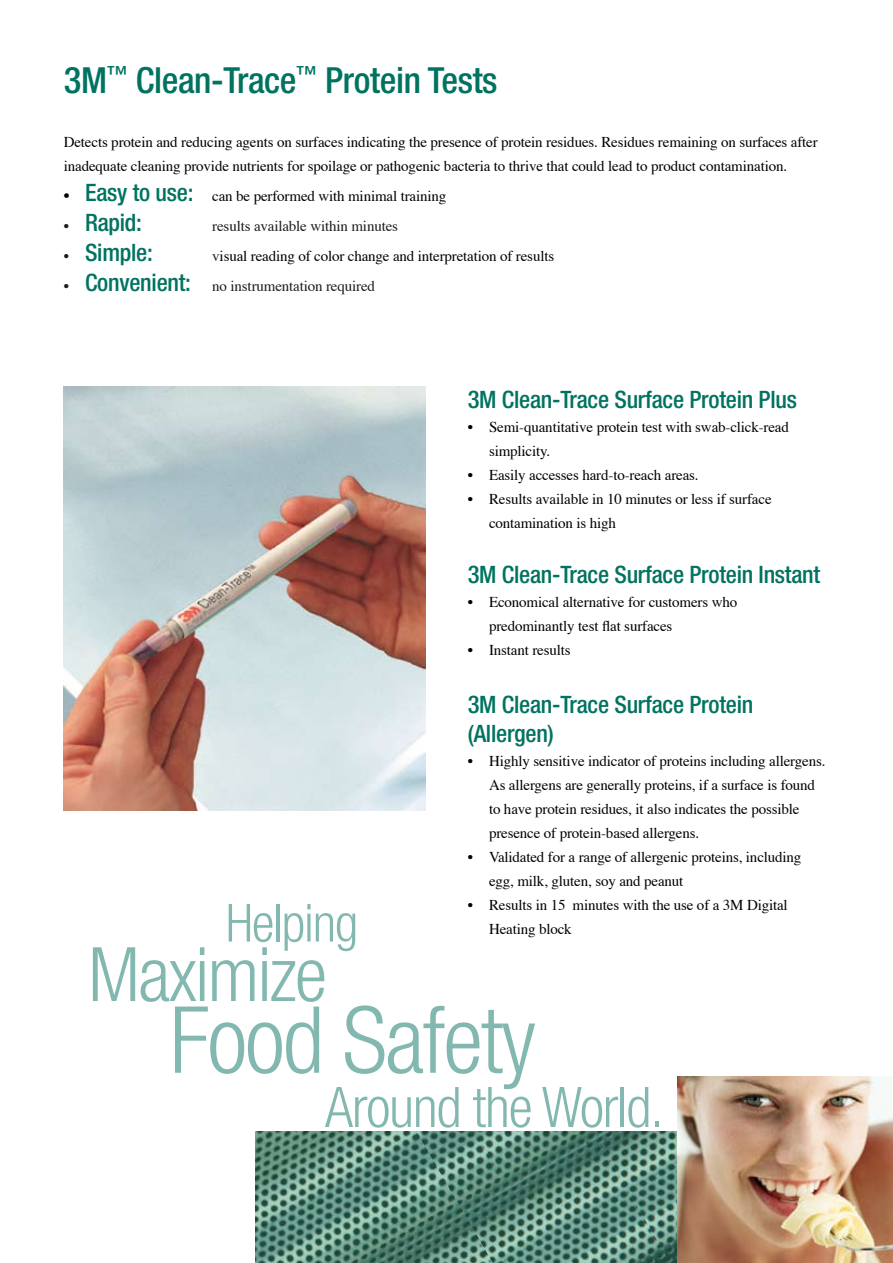
<style>
.page{position:relative;width:893px;height:1263px;background:#fff}
.page>*{position:absolute;margin:0;border:0;box-sizing:border-box;transform-origin:0 0}
.t1{font:300 condensed 92.7px "Helvetica Neue";letter-spacing:-.02em;color:#82b8b0}
.t2{font:300 condensed 75.3px "Helvetica Neue";letter-spacing:-.02em;color:#82b8b0}
.t3{font:300 condensed 55.95px "Helvetica Neue";letter-spacing:-.02em;color:#82b8b0}
.t4{font:300 condensed 52.5px "Helvetica Neue";letter-spacing:-.02em;color:#82b8b0}
.t5{font:500 condensed 36px "Helvetica Neue";letter-spacing:-.01em;color:#007360}
.t6{font:500 condensed 24px/28.8px "Helvetica Neue";letter-spacing:-.01em;color:#007360}
.t7{font:15px/24px "Times";letter-spacing:-.01em;color:#000}
.t8{font:15px "Times";letter-spacing:-.01em;color:#1b1c20}
.s1{font-size:36.75px}
.s2{font-family:"Times";font-weight:400;font-stretch:normal;font-size:16.5px;color:#000}
.s3{font-family:"Times";font-weight:400;font-stretch:normal;font-size:15px;color:#1b1c20}
.s4{color:#1b1c20}
.s5{font-size:24.6px}
</style>
<div class="page">
<img style="left:255px;top:1131px;width:148px;height:132px">
<img style="left:403px;top:1131px;width:71px;height:70px">
<img style="left:474px;top:1131px;width:116px;height:132px">
<img style="left:323px;top:1201px;width:162px;height:62px">
<img style="left:590px;top:1131px;width:87px;height:132px">
<img style="left:439px;top:1248px;width:73px;height:15px">
<img style="left:677px;top:1076px;width:216px;height:187px">
<img style="left:64px;top:387px;width:361px;height:424px">
<p class="t5" style="left:64px;top:58px;width:435px"><span class="s1">3</span>M<sup>™</sup> Clean-Trace<sup>™</sup> Protein Tests</p>
<p class="t7" style="left:64px;top:128px;width:755px">Detects protein and reducing agents on surfaces indicating the presence of protein residues. Residues remaining on surfaces after inadequate cleaning provide nutrients for spoilage or pathogenic bacteria to thrive that could lead to product contamination.</p>
<p class="t6" style="left:64px;top:177px;width:131px"><span class="s2">•</span> Easy to use:</p>
<p class="t7" style="left:212px;top:182px;width:235px">can be performed with minimal training</p>
<p class="t6" style="left:64px;top:207px;width:80px"><span class="s3">•</span> Rapid:</p>
<p class="t8" style="left:212px;top:212px;width:187px">results available within minutes</p>
<p class="t6" style="left:64px;top:237px;width:91px"><span class="s3">•</span> Simple:</p>
<p class="t7" style="left:212px;top:242px;width:343px"><span class="s4">v</span>isual reading of color change and interpretation of results</p>
<p class="t6" style="left:64px;top:267px;width:129px"><span class="s3">•</span> Convenient:</p>
<p class="t8" style="left:212px;top:272px;width:164px">no instrumentation required</p>
<p class="t6" style="left:468px;top:384px;width:331px"><span class="s5">3</span>M Clean-Trace Surface Protein Plus</p>
<p class="t7" style="left:489px;top:413px;width:301px;text-indent:-21px">• Semi-quantitative protein test with swab-click-read simplicity.</p>
<p class="t7" style="left:468px;top:461px;width:232px">• Easily accesses hard-to-reach areas.</p>
<p class="t7" style="left:489px;top:485px;width:284px;text-indent:-21px">• Results available in 10 minutes or less if surface contamination is high</p>
<p class="t6" style="left:468px;top:560px;width:354px"><span class="s5">3</span>M Clean-Trace Surface Protein Instant</p>
<p class="t7" style="left:489px;top:589px;width:250px;text-indent:-21px">• Economical alternative for customers who predominantly test flat surfaces</p>
<p class="t7" style="left:468px;top:637px;width:104px">• Instant results</p>
<p class="t6" style="left:468px;top:690px;width:287px"><span class="s5">3</span>M Clean-Trace Surface Protein (Allergen)</p>
<p class="t7" style="left:489px;top:748px;width:338px;text-indent:-21px">• Highly sensitive indicator of proteins including allergens.<br>As allergens are generally proteins, if a surface is found to have protein residues, it also indicates the possible presence of protein-based allergens.</p>
<p class="t7" style="left:489px;top:844px;width:314px;text-indent:-21px">• Validated for a range of allergenic proteins, including egg, milk, gluten, soy and peanut</p>
<p class="t7" style="left:489px;top:892px;width:300px;text-indent:-21px">• Results in 15 minutes with the use of a 3M Digital<br>Heating block</p>
<p class="t4" style="left:226px;top:893px;width:134px">Helping</p>
<p class="t2" style="left:88px;top:931px;width:240px">Maximize</p>
<p class="t1" style="left:170px;top:987px;width:367px">Food Safety</p>
<p class="t3" style="left:325px;top:1075px;width:340px">Around the World.</p>
</div>
